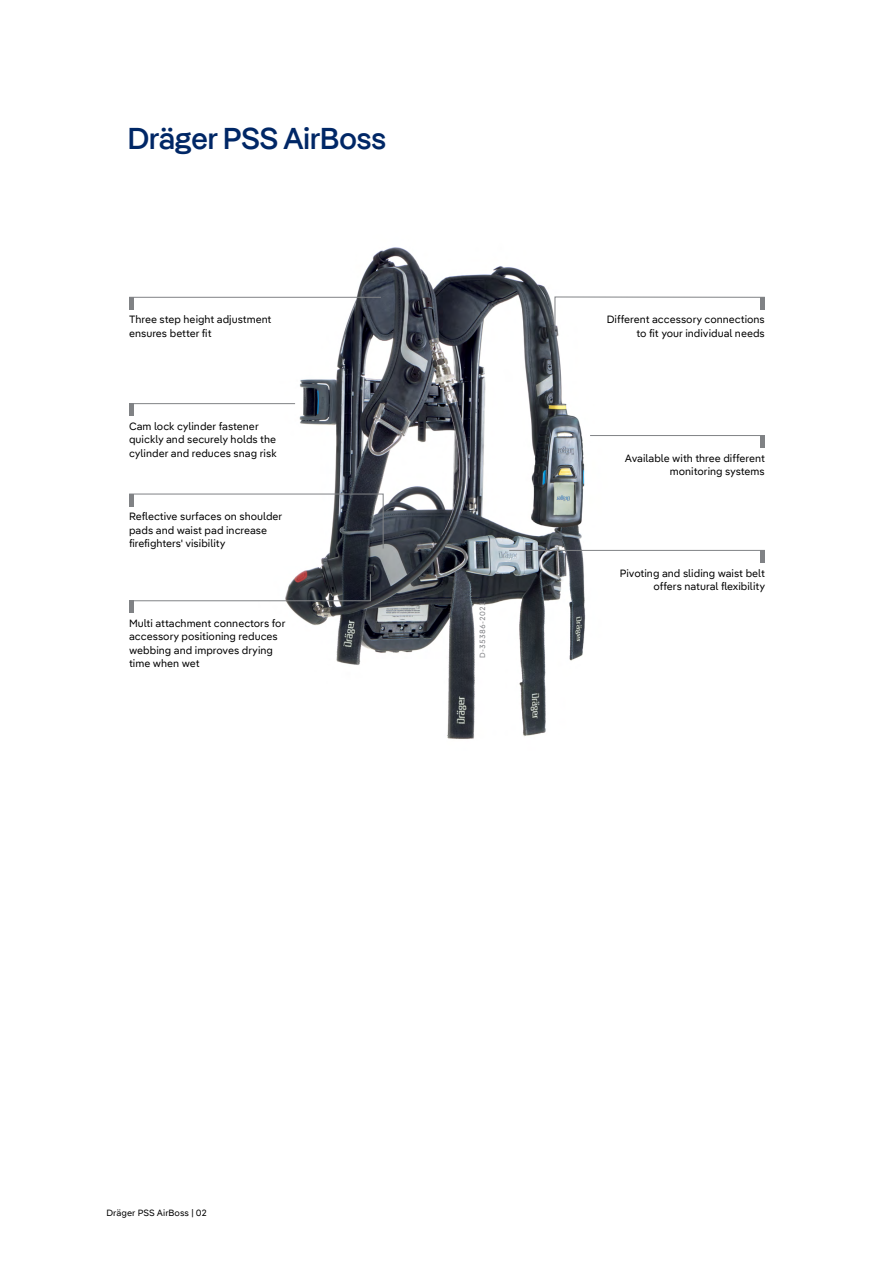
<style>
.page{position:relative;width:894px;height:1264px;background:#fff}
.page>*{position:absolute;margin:0;border:0;box-sizing:border-box;transform-origin:0 0}
.ps_page_hl{font:500 30px "Draeger Pangea";color:#002766}
.Igeltext_LI{font:10.5px/13.5px "Draeger Pangea Text";color:#000}
.Igeltext_RE{font:10.5px/13.5px "Draeger Pangea Text";color:#000;text-align:right}
.t1{font:9px "Draeger Pangea Text";color:#000}
.ps_img_number{font:7.5px "Draeger Pangea Text";color:#808285}
</style>
<div class="page">
<img style="left:258px;top:247px;width:376px;height:492px">
<hr style="left:760px;top:550px;width:4px;height:13px;background:#808285">
<hr style="left:509px;top:550px;width:255px;height:1px;background:#808285">
<hr style="left:760px;top:435px;width:4px;height:13px;background:#808285">
<hr style="left:590px;top:435px;width:174px;height:1px;background:#808285">
<svg style="left:554px;top:296px;width:211px;height:35px"></svg>
<div style="left:129px;top:600px;width:5px;height:13px;background:#808285"></div>
<svg style="left:134px;top:573px;width:237px;height:28px"></svg>
<svg style="left:129px;top:493px;width:254px;height:56px"></svg>
<div style="left:129px;top:403px;width:5px;height:13px;background:#808285"></div>
<hr style="left:129px;top:403px;width:166px;height:1px;background:#808285">
<hr style="left:129px;top:297px;width:252px;height:1px;background:#808285">
<div style="left:129px;top:297px;width:5px;height:13px;background:#808285"></div>
<p class="ps_page_hl" style="left:128px;top:117px;width:260px">Dräger PSS -AirBoss</p>
<p class="Igeltext_LI" style="left:129px;top:312px;width:144px">Three step height adjustment ensures better fit</p>
<p class="Igeltext_LI" style="left:129px;top:418px;width:149px">Cam lock cylinder fastener quickly and securely holds the cylinder and reduces snag risk</p>
<p class="Igeltext_LI" style="left:129px;top:509px;width:155px">Reflective surfaces on shoulder pads and waist pad increase firefighters' visibility</p>
<p class="Igeltext_LI" style="left:129px;top:615px;width:158px">Multi attachment connectors for accessory positioning reduces webbing and improves drying time when wet</p>
<p class="ps_img_number" style="left:476px;top:658px;width:58px;rotate:-90deg">D-35386-2021</p>
<p class="Igeltext_RE" style="left:606px;top:312px;width:160px">Different accessory connections to fit your individual needs</p>
<p class="Igeltext_RE" style="left:624px;top:450px;width:141px">Available with three different monitoring systems</p>
<p class="Igeltext_RE" style="left:619px;top:565px;width:147px">Pivoting and sliding waist belt offers natural flexibility</p>
<p class="t1" style="left:106px;top:1205px;width:101px">Dräger PSS -AirBoss | 02</p>
</div>
